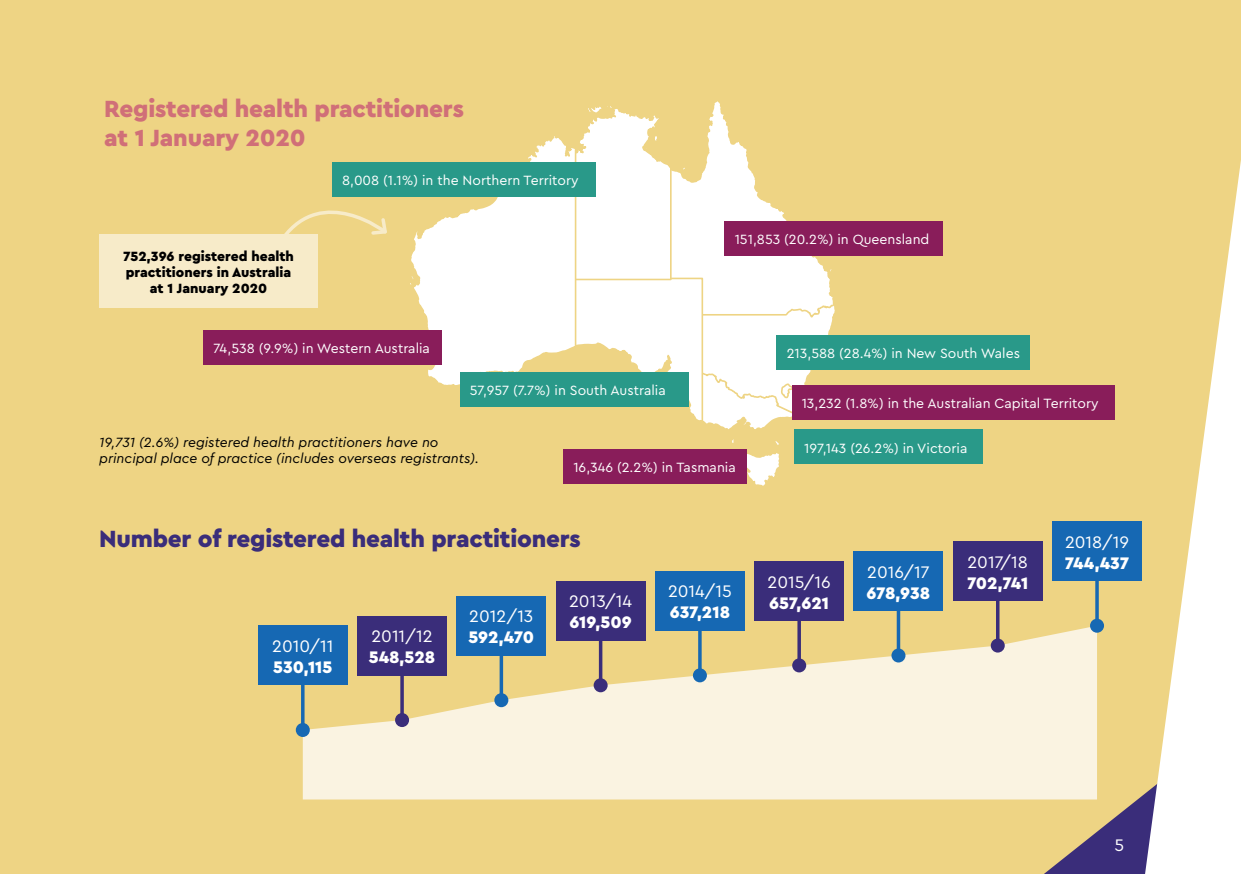
<style>
.page{position:relative;width:1241px;height:874px;background:#fff}
.page>*{position:absolute;margin:0;border:0;box-sizing:border-box;transform-origin:0 0}
.t1{font:900 24.5px/29.4px "Cera Pro";letter-spacing:-.01em;color:#d06f78}
.t2{font:900 24.5px "Cera Pro";letter-spacing:-.01em;color:#3a2d7a}
.t3{font:17.5px "Cera Pro";color:#fff}
.t4{font:900 17.5px "Cera Pro";color:#fff}
.t5{font:14px "Cera Pro";color:#fff}
.t6{font:italic 14px/15.8px "Cera Pro";color:#000}
.t7{font:900 14px/15.8px "Cera Pro";color:#000;text-align:center}
</style>
<div class="page">
<div style="left:0;top:0;width:1240px;height:873px;background:#eed484"></div>
<svg style="left:303px;top:625px;width:793px;height:174px;fill:#faf3e1"></svg>
<div style="left:258px;top:625px;width:89px;height:60px;background:#1668b3"></div>
<div style="left:357px;top:615px;width:89px;height:60px;background:#3a2d7a"></div>
<div style="left:456px;top:595px;width:90px;height:60px;background:#1668b3"></div>
<div style="left:556px;top:580px;width:89px;height:60px;background:#3a2d7a"></div>
<div style="left:655px;top:570px;width:89px;height:60px;background:#1668b3"></div>
<div style="left:754px;top:561px;width:89px;height:59px;background:#3a2d7a"></div>
<div style="left:853px;top:551px;width:90px;height:59px;background:#1668b3"></div>
<div style="left:952px;top:541px;width:90px;height:59px;background:#3a2d7a"></div>
<div style="left:1052px;top:521px;width:89px;height:59px;background:#1668b3"></div>
<hr style="left:301px;top:680px;width:3px;height:49px;background:#1668b3">
<div style="left:296px;top:722px;width:14px;height:14px;background:#1668b3;border-radius:50%"></div>
<svg style="left:400px;top:675px;width:4px;height:37px"></svg>
<div style="left:395px;top:712px;width:14px;height:14px;background:#3a2d7a;border-radius:50%"></div>
<svg style="left:499px;top:655px;width:4px;height:37px"></svg>
<div style="left:494px;top:692px;width:14px;height:14px;background:#1668b3;border-radius:50%"></div>
<svg style="left:598px;top:640px;width:4px;height:38px"></svg>
<div style="left:593px;top:678px;width:14px;height:14px;background:#3a2d7a;border-radius:50%"></div>
<hr style="left:698px;top:625px;width:3px;height:50px;background:#1668b3">
<div style="left:692px;top:668px;width:14px;height:14px;background:#1668b3;border-radius:50%"></div>
<hr style="left:797px;top:615px;width:3px;height:50px;background:#3a2d7a">
<div style="left:792px;top:658px;width:14px;height:14px;background:#3a2d7a;border-radius:50%"></div>
<svg style="left:896px;top:610px;width:4px;height:38px"></svg>
<div style="left:891px;top:648px;width:14px;height:14px;background:#1668b3;border-radius:50%"></div>
<svg style="left:995px;top:600px;width:4px;height:38px"></svg>
<div style="left:990px;top:638px;width:14px;height:14px;background:#3a2d7a;border-radius:50%"></div>
<hr style="left:1095px;top:575px;width:3px;height:50px;background:#1668b3">
<div style="left:1089px;top:618px;width:14px;height:14px;background:#1668b3;border-radius:50%"></div>
<svg style="left:405px;top:101px;width:432px;height:385px"></svg>
<div style="left:791px;top:384px;width:323px;height:35px;background:#891d5a"></div>
<div style="left:724px;top:221px;width:219px;height:34px;background:#891d5a"></div>
<div style="left:203px;top:330px;width:238px;height:35px;background:#891d5a"></div>
<div style="left:794px;top:429px;width:188px;height:35px;background:#299989"></div>
<div style="left:460px;top:372px;width:228px;height:35px;background:#299989"></div>
<div style="left:332px;top:162px;width:263px;height:34px;background:#299989"></div>
<div style="left:99px;top:234px;width:218px;height:74px;background:#f7ebc9"></div>
<div style="left:776px;top:335px;width:253px;height:35px;background:#299989"></div>
<div style="left:563px;top:449px;width:184px;height:35px;background:#891d5a"></div>
<svg style="left:284px;top:196px;width:105px;height:47px"></svg>
<svg style="left:1043px;top:774px;width:101px;height:99px"></svg>
<svg style="left:1144px;top:168px;width:96px;height:705px"></svg>
<h1 class="t1" style="left:104px;top:93px;width:361px">Registered health practitioners at 1 January 2020</h1>
<p class="t7" style="left:123px;top:248px;width:172px">752,396 registered health practitioners in Australia at 1 January 2020</p>
<p class="t5" style="left:342px;top:171px;width:238px">8,008 (1.1%) in the Northern Territory</p>
<p class="t5" style="left:213px;top:339px;width:218px">74,538 (9.9%) in Western Australia</p>
<p class="t5" style="left:470px;top:381px;width:197px">57,957 (7.7%) in South Australia</p>
<p class="t5" style="left:734px;top:230px;width:196px">151,853 (20.2%) in Queensland</p>
<p class="t5" style="left:786px;top:344px;width:235px">213,588 (28.4%) in New South Wales</p>
<p class="t5" style="left:801px;top:393px;width:298px">13,232 (1.8%) in the Australian Capital Territory</p>
<p class="t6" style="left:99px;top:433px;width:381px">19,731 (2.6%) registered health practitioners have no principal place of practice (includes overseas registrants).</p>
<p class="t5" style="left:573px;top:458px;width:164px">16,346 (2.2%) in Tasmania</p>
<h1 class="t2" style="left:99px;top:522px;width:483px">Number of registered health practitioners</h1>
<p class="t3" style="left:272px;top:634px;width:63px">2010/11</p>
<p class="t4" style="left:273px;top:655px;width:61px">530,115</p>
<p class="t3" style="left:371px;top:624px;width:63px">2011/12</p>
<p class="t4" style="left:369px;top:645px;width:68px">548,528</p>
<p class="t3" style="left:469px;top:604px;width:66px">2012/13</p>
<p class="t4" style="left:468px;top:625px;width:67px">592,470</p>
<p class="t3" style="left:569px;top:589px;width:64px">2013/14</p>
<p class="t4" style="left:569px;top:610px;width:64px">619,509</p>
<p class="t3" style="left:668px;top:579px;width:65px">2014/15</p>
<p class="t4" style="left:669px;top:600px;width:62px">637,218</p>
<p class="t5" style="left:804px;top:438px;width:165px">197,143 (26.2%) in Victoria</p>
<p class="t3" style="left:767px;top:569px;width:65px">2015/16</p>
<p class="t4" style="left:769px;top:590px;width:62px">657,621</p>
<p class="t3" style="left:867px;top:559px;width:64px">2016/17</p>
<p class="t4" style="left:866px;top:580px;width:65px">678,938</p>
<p class="t3" style="left:967px;top:550px;width:62px">2017/18</p>
<p class="t4" style="left:966px;top:571px;width:63px">702,741</p>
<p class="t3" style="left:1064px;top:530px;width:65px">2018/19</p>
<p class="t4" style="left:1064px;top:551px;width:66px">744,437</p>
<p class="t3" style="left:1114px;top:833px;width:11px">5</p>
</div>
